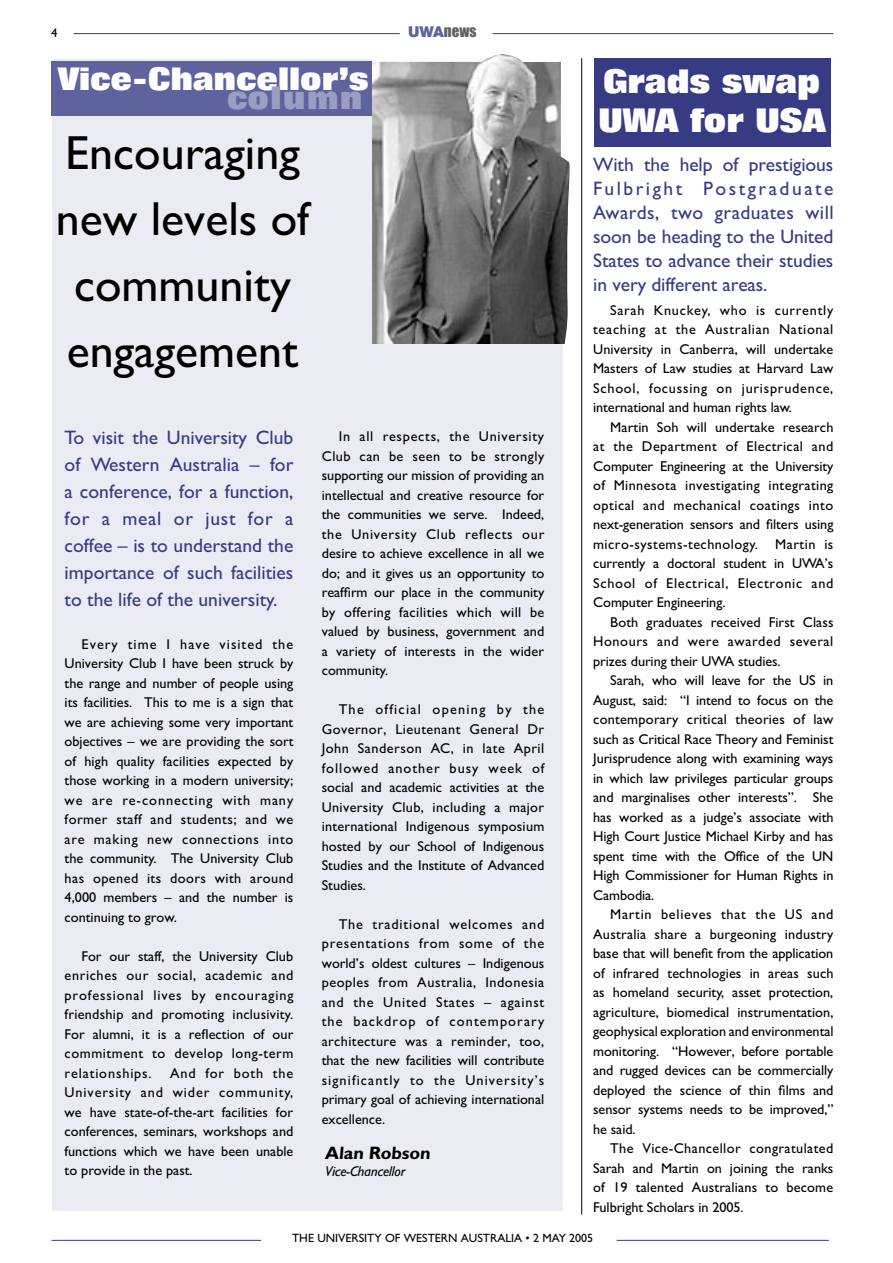
<style>
.page{position:relative;width:893px;height:1263px;background:#fff}
.page>*{position:absolute;margin:0;border:0;box-sizing:border-box;transform-origin:0 0}
.t1{font:48px/66px "Gentle Sans";color:#000;text-align:center}
.t2{font:800 33px/39px "Folio";letter-spacing:-.005em;color:#fff}
.t3{font:800 31.5px "Folio";color:#fff}
.t4{font:800 31.5px "Folio";letter-spacing:.05em;color:#9b9dc1}
.t5{font:19.5px/27px "Gentle Sans";color:#363b84;text-align:justify}
.t6{font:700 18px "Gentle Sans";color:#000}
.t7{font:15px "Impact";color:#636363}
.t8{font:14.25px/19.5px "Gentle Sans";color:#000;text-align:justify}
.t9{font:italic 14.25px "Gentle Sans";letter-spacing:-.005em;color:#000}
.t10{font:12.75px "Gentle Sans";color:#000}
.t11{font:12px "Gentle Sans";color:#000}
.s1{font-family:"Helvetica Neue";font-weight:900;color:#5e629d}
</style>
<div class="page">
<div style="left:594px;top:59px;width:237px;height:88px;background:#363b84"></div>
<div style="left:52px;top:60px;width:511px;height:1151px;background:#ebebf3"></div>
<div style="left:51px;top:61px;width:489px;height:54px;background:#5e629d"></div>
<img style="left:372px;top:54px;width:198px;height:290px">
<hr style="left:581px;top:58px;width:1px;height:1156px;background:#000">
<hr style="left:493px;top:33px;width:340px;height:1px;background:#363b84">
<hr style="left:74px;top:33px;width:326px;height:1px;background:#363b84">
<hr style="left:617px;top:1240px;width:212px;height:1px;background:#363b84">
<hr style="left:52px;top:1240px;width:209px;height:1px;background:#363b84">
<p class="t10" style="left:51px;top:26px;width:8px">4</p>
<p class="t7" style="left:408px;top:22px;width:70px"><span class="s1">UWA</span>NEWS</p>
<h3 class="t3" style="left:58px;top:61px;width:312px">Vice-Chancellor’s</h3>
<h3 class="t4" style="left:227px;top:80px;width:137px">column</h3>
<h1 class="t1" style="left:56px;top:119px;width:255px">Encouraging new levels of community engagement</h1>
<h3 class="t5" style="left:65px;top:423px;width:230px">To visit the University Club of Western Australia – for a conference, for a function, for a meal or just for a coffee – is to understand the importance of such facilities to the life of the university.</h3>
<p class="t8" style="left:65px;top:634px;width:230px;text-indent:17px">Every time I have visited the University Club I have been struck by the range and number of people using its facilities. This to me is a sign that we are achieving some very important objectives – we are providing the sort of high quality facilities expected by those working in a modern university; we are re-connecting with many former staff and students; and we are making new connections into the community. The University Club has opened its doors with around 4,000 members – and the number is continuing to grow.</p>
<p class="t8" style="left:65px;top:946px;width:230px;text-indent:17px">For our staff, the University Club enriches our social, academic and professional lives by encouraging friendship and promoting inclusivity.<br>For alumni, it is a reflection of our commitment to develop long-term relationships.</p>
<p class="t8" style="left:65px;top:1063px;width:230px;text-indent:106px">And for both the University and wider community, we have state-of-the-art facilities for conferences, seminars, workshops and functions which we have been unable to provide in the past.</p>
<p class="t8" style="left:322px;top:426px;width:224px;text-indent:17px">In all respects, the University Club can be seen to be strongly supporting our mission of providing an intellectual and creative resource for the communities we serve. Indeed, the University Club reflects our desire to achieve excellence in all we do; and it gives us an opportunity to reaffirm our place in the community by offering facilities which will be valued by business, government and a variety of interests in the wider community.</p>
<p class="t8" style="left:322px;top:699px;width:224px;text-indent:17px">The official opening by the Governor, Lieutenant General Dr John Sanderson AC, in late April followed another busy week of social and academic activities at the University Club, including a major international Indigenous symposium hosted by our School of Indigenous Studies and the Institute of Advanced Studies.</p>
<p class="t8" style="left:322px;top:914px;width:224px;text-indent:17px">The traditional welcomes and presentations from some of the world’s oldest cultures – Indigenous peoples from Australia, Indonesia and the United States – against the backdrop of contemporary architecture was a reminder, too, that the new facilities will contribute significantly to the University’s primary goal of achieving international excellence.</p>
<p class="t6" style="left:325px;top:1143px;width:109px">Alan Robson</p>
<p class="t9" style="left:325px;top:1162px;width:83px">Vice-Chancellor</p>
<h2 class="t2" style="left:598px;top:62px;width:229px">Grads swap<br>UWA for USA</h2>
<h3 class="t5" style="left:593px;top:152px;width:242px;line-height:24px">With the help of prestigious Fulbright Postgraduate Awards, two graduates will soon be heading to the United States to advance their studies in very different areas.</h3>
<p class="t8" style="left:593px;top:300px;width:242px;text-indent:17px">Sarah Knuckey, who is currently teaching at the Australian National University in Canberra, will undertake Masters of Law studies at Harvard Law School, focussing on jurisprudence, international and human rights law.</p>
<p class="t8" style="left:593px;top:417px;width:242px;text-indent:17px">Martin Soh will undertake research at the Department of Electrical and Computer Engineering at the University of Minnesota investigating integrating optical and mechanical coatings into next-generation sensors and filters using micro-systems-technology. Martin is currently a doctoral student in UWA’s School of Electrical, Electronic and Computer Engineering.</p>
<p class="t8" style="left:593px;top:612px;width:242px;text-indent:17px">Both graduates received First Class Honours and were awarded several prizes during their UWA studies.</p>
<p class="t8" style="left:593px;top:670px;width:242px;text-indent:17px">Sarah, who will leave for the US in August, said: “I intend to focus on the contemporary critical theories of law such as Critical Race Theory and Feminist Jurisprudence along with examining ways in which law privileges particular groups and marginalises other interests”. She has worked as a judge’s associate with High Court Justice Michael Kirby and has spent time with the Office of the UN High Commissioner for Human Rights in Cambodia.</p>
<p class="t8" style="left:593px;top:904px;width:242px;text-indent:17px">Martin believes that the US and Australia share a burgeoning industry base that will benefit from the application of infrared technologies in areas such as homeland security, asset protection, agriculture, biomedical instrumentation, geophysical exploration and environmental monitoring. “However, before portable and rugged devices can be commercially deployed the science of thin films and sensor systems needs to be improved,” he said.</p>
<p class="t8" style="left:593px;top:1138px;width:242px;text-indent:17px">The Vice-Chancellor congratulated Sarah and Martin on joining the ranks of 19 talented Australians to become Fulbright Scholars in 2005.</p>
<p class="t11" style="left:292px;top:1231px;width:303px">THE UNIVERSITY OF WESTERN AUSTRALIA • 2 MAY 2005</p>
</div>
